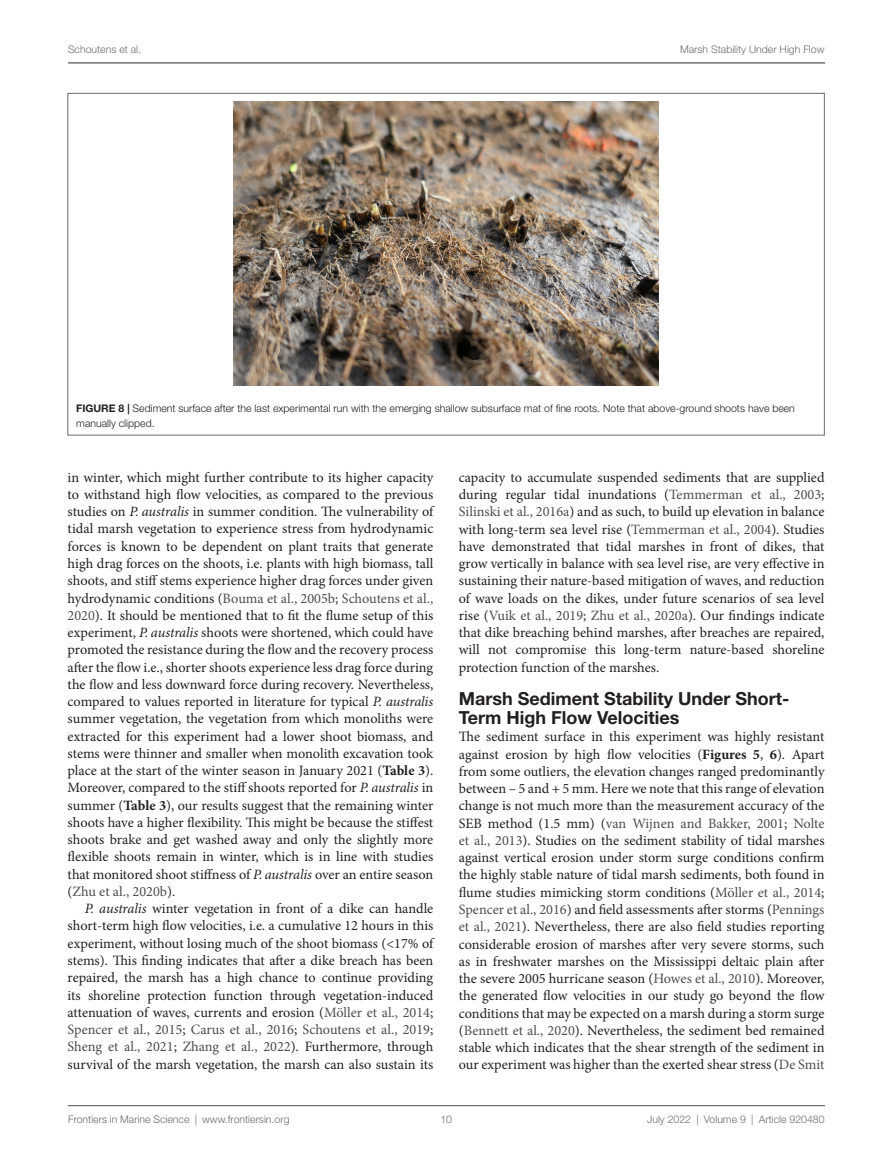
<style>
.page{position:relative;width:893px;height:1170px;background:#fff}
.page>*{position:absolute;margin:0;border:0;box-sizing:border-box;transform-origin:0 0}
.SecHeadB{font:700 18px/18.8px "Helvetica Neue LT Std";color:#231f20}
.Para{font:14.25px/17.2px "Minion Pro";color:#231f20;text-align:justify}
.ParaIndent{font:14.25px/17.2px "Minion Pro";letter-spacing:-.005em;color:#231f20;text-align:justify}
.FigCaption{font:300 10.5px/14.2px "Helvetica Neue LT Std";color:#231f20}
.t1{font:300 10.5px "Helvetica Neue LT Std";color:#6c6d70}
.s1{font-weight:700}
.s2{font-style:italic}
.s3{color:#4d4d4d}
</style>
<div class="page">
<hr style="left:68px;top:63px;width:757px;height:1px;background:#6c6d70">
<hr style="left:68px;top:1105px;width:757px;height:1px;background:#6c6d70">
<img style="left:233px;top:102px;width:426px;height:283px">
<p class="t1" style="left:68px;top:43px;width:75px">Schoutens et al.</p>
<p class="t1" style="left:680px;top:43px;width:146px">Marsh Stability Under High Flow</p>
<p class="FigCaption" style="left:76px;top:401px;width:720px"><span class="s1">FIGURE 8 |</span> Sediment surface after the last experimental run with the emerging shallow subsurface mat of fine roots. Note that above-ground shoots have been manually clipped.</p>
<p class="Para" style="left:68px;top:468px;width:367px">in winter, which might further contribute to its higher capacity to withstand high flow velocities, as compared to the previous studies on <span class="s2">P. australis</span> in summer condition. The vulnerability of tidal marsh vegetation to experience stress from hydrodynamic forces is known to be dependent on plant traits that generate high drag forces on the shoots, i.e. plants with high biomass, tall shoots, and stiff stems experience higher drag forces under given hydrodynamic conditions (<span class="s3">Bouma et al., 2005b</span>; <span class="s3">Schoutens et al., 2020</span>). It should be mentioned that to fit the flume setup of this experiment, <span class="s2">P. australis</span> shoots were shortened, which could have promoted the resistance during the flow and the recovery process after the flow i.e., shorter shoots experience less drag force during the flow and less downward force during recovery. Nevertheless, compared to values reported in literature for typical <span class="s2">P. australis </span>summer vegetation, the vegetation from which monoliths were extracted for this experiment had a lower shoot biomass, and stems were thinner and smaller when monolith excavation took place at the start of the winter season in January 2021 (<span class="s1">Table 3</span>).<br>Moreover, compared to the stiff shoots reported for <span class="s2">P. australis</span> in summer (<span class="s1">Table 3</span>), our results suggest that the remaining winter shoots have a higher flexibility. This might be because the stiffest shoots brake and get washed away and only the slightly more flexible shoots remain in winter, which is in line with studies that monitored shoot stiffness of <span class="s2">P. australis</span> over an entire season (<span class="s3">Zhu et al., 2020b</span>).</p>
<p class="ParaIndent" style="left:68px;top:900px;width:367px;text-indent:17px"><span class="s2">P. australis</span> winter vegetation in front of a dike can handle short-term high flow velocities, i.e. a cumulative 12 hours in this experiment, without losing much of the shoot biomass (&lt;17% of stems). This finding indicates that after a dike breach has been repaired, the marsh has a high chance to continue providing its shoreline protection function through vegetation-induced attenuation of waves, currents and erosion (<span class="s3">Möller et al., 2014</span>; <span class="s3">Spencer et al., 2015</span>; <span class="s3">Carus et al., 2016</span>; <span class="s3">Schoutens et al., 2019</span>; <span class="s3">Sheng et al., 2021</span>; <span class="s3">Zhang et al., 2022</span>). Furthermore, through survival of the marsh vegetation, the marsh can also sustain its</p>
<p class="ParaIndent" style="left:459px;top:468px;width:367px">capacity to accumulate suspended sediments that are supplied during regular tidal inundations (<span class="s3">Temmerman et al., 2003</span>; <span class="s3">Silinski et al., 2016a</span>) and as such, to build up elevation in balance with long-term sea level rise (<span class="s3">Temmerman et al., 2004</span>). Studies have demonstrated that tidal marshes in front of dikes, that grow vertically in balance with sea level rise, are very effective in sustaining their nature-based mitigation of waves, and reduction of wave loads on the dikes, under future scenarios of sea level rise (<span class="s3">Vuik et al., 2019</span>; <span class="s3">Zhu et al., 2020a</span>). Our findings indicate that dike breaching behind marshes, after breaches are repaired, will not compromise this long-term nature-based shoreline protection function of the marshes.</p>
<p class="SecHeadB" style="left:459px;top:689px;width:332px">Marsh Sediment Stability Under Short-<br>Term High Flow Velocities</p>
<p class="Para" style="left:459px;top:728px;width:367px">The sediment surface in this experiment was highly resistant against erosion by high flow velocities (<span class="s1">Figures 5</span>, <span class="s1">6</span>). Apart from some outliers, the elevation changes ranged predominantly between – 5 and + 5 mm. Here we note that this range of elevation change is not much more than the measurement accuracy of the SEB method (1.5 mm) (<span class="s3">van Wijnen and Bakker, 2001</span>; <span class="s3">Nolte et al., 2013</span>). Studies on the sediment stability of tidal marshes against vertical erosion under storm surge conditions confirm the highly stable nature of tidal marsh sediments, both found in flume studies mimicking storm conditions (<span class="s3">Möller et al., 2014</span>; <span class="s3">Spencer et al., 2016</span>) and field assessments after storms (<span class="s3">Pennings et al., 2021</span>). Nevertheless, there are also field studies reporting considerable erosion of marshes after very severe storms, such as in freshwater marshes on the Mississippi deltaic plain after the severe 2005 hurricane season (<span class="s3">Howes et al., 2010</span>). Moreover, the generated flow velocities in our study go beyond the flow conditions that may be expected on a marsh during a storm surge (<span class="s3">Bennett et al., 2020</span>). Nevertheless, the sediment bed remained stable which indicates that the shear strength of the sediment in our experiment was higher than the exerted shear stress (<span class="s3">De Smit</span></p>
<p class="t1" style="left:68px;top:1112px;width:223px">Frontiers in Marine Science | www.frontiersin.org</p>
<p class="t1" style="left:440px;top:1112px;width:13px">10</p>
<p class="t1" style="left:647px;top:1112px;width:179px">July 2022 | Volume 9 | Article 920480</p>
</div>
